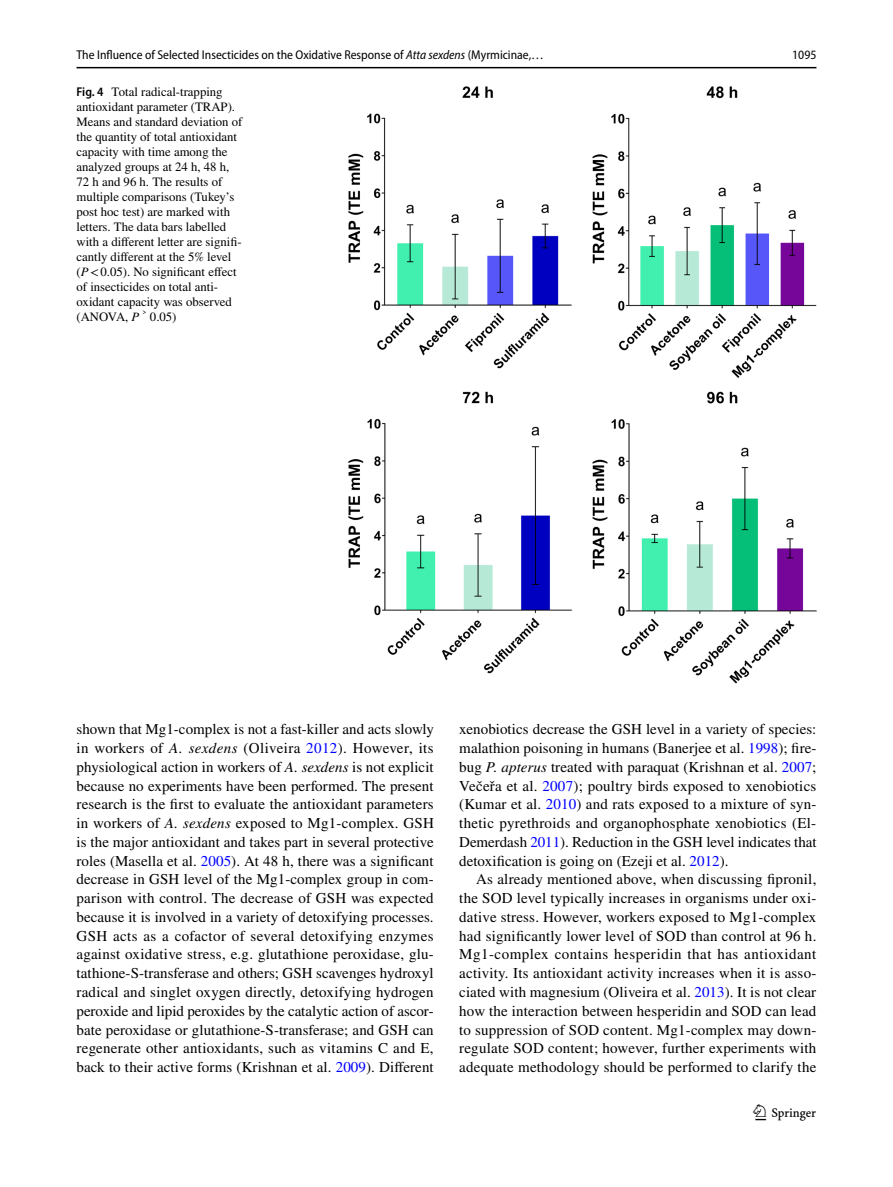
<style>
.page{position:relative;width:893px;height:1187px;background:#fff}
.page>*{position:absolute;margin:0;border:0;box-sizing:border-box;transform-origin:0 0}
.t1{font:22.5px "Springnew Regular 2";color:#000}
.t2{font:15px/18.8px "STIX";letter-spacing:.005em;color:#000;text-align:justify}
.t3{font:12.75px/15px "STIX";color:#000}
.t4{font:12.75px "Myriad Pro Semi Cn 3";color:#000}
.t5{font:semi-condensed 12.75px "Myriad Pro";color:#000}
.s1{font-family:"Myriad Pro";font-style:italic;font-stretch:semi-condensed}
.s2{font-family:"Myriad Pro";font-weight:600;font-stretch:semi-condensed}
.s3{font-style:italic}
.s4{font-family:"Code 2000"}
.s5{color:#00f}
</style>
<div class="page">
<hr style="left:77px;top:67px;width:739px;height:1px;background:#000">
<img style="left:349px;top:87px;width:467px;height:596px">
<p class="t4" style="left:77px;top:48px;width:469px">The Influence of Selected Insecticides on the Oxidative Response of <span class="s1">Atta sexdens</span> (Myrmicinae,…</p>
<p class="t5" style="left:792px;top:48px;width:26px">1095</p>
<p class="t3" style="left:77px;top:85px;width:167px"><span class="s2">Fig. 4</span> Total radical-trapping antioxidant parameter (TRAP).<br>Means and standard deviation of the quantity of total antioxidant capacity with time among the analyzed groups at 24 h, 48 h,<br>72 h and 96 h. The results of multiple comparisons (Tukey’s post hoc test) are marked with letters. The data bars labelled with a different letter are signifi&shy;cantly different at the 5% level (<span class="s3">P</span>&lt;0.05). No significant effect of insecticides on total anti&shy;oxidant capacity was observed (ANOVA, <span class="s3">P</span> <span class="s4">˃</span> 0.05)</p>
<p class="t2" style="left:77px;top:721px;width:359px">shown that Mg1-complex is not a fast-killer and acts slowly in workers of <span class="s3">A. sexdens</span> (Oliveira <span class="s5">2012</span>). However, its physiological action in workers of <span class="s3">A. sexdens</span> is not explicit because no experiments have been performed. The present research is the first to evaluate the antioxidant parameters in workers of <span class="s3">A. sexdens</span> exposed to Mg1-complex. GSH is the major antioxidant and takes part in several protective roles (Masella et al. <span class="s5">2005</span>). At 48 h, there was a significant decrease in GSH level of the Mg1-complex group in com&shy;parison with control. The decrease of GSH was expected because it is involved in a variety of detoxifying processes.<br>GSH acts as a cofactor of several detoxifying enzymes against oxidative stress, e.g. glutathione peroxidase, glu&shy;tathione-S-transferase and others; GSH scavenges hydroxyl radical and singlet oxygen directly, detoxifying hydrogen peroxide and lipid peroxides by the catalytic action of ascor&shy;bate peroxidase or glutathione-S-transferase; and GSH can regenerate other antioxidants, such as vitamins C and E, back to their active forms (Krishnan et al. <span class="s5">2009</span>). Different</p>
<p class="t2" style="left:459px;top:721px;width:359px">xenobiotics decrease the GSH level in a variety of species: malathion poisoning in humans (Banerjee et al. <span class="s5">1998</span>); fire&shy;bug <span class="s3">P. apterus</span> treated with paraquat (Krishnan et al. <span class="s5">2007</span>; Večeřa et al. <span class="s5">2007</span>); poultry birds exposed to xenobiotics (Kumar et al. <span class="s5">2010</span>) and rats exposed to a mixture of syn&shy;thetic pyrethroids and organophosphate xenobiotics (El-Demerdash <span class="s5">2011</span>). Reduction in the GSH level indicates that detoxification is going on (Ezeji et al. <span class="s5">2012</span>).</p>
<p class="t2" style="left:459px;top:871px;width:359px;text-indent:17px">As already mentioned above, when discussing fipronil, the SOD level typically increases in organisms under oxi&shy;dative stress. However, workers exposed to Mg1-complex had significantly lower level of SOD than control at 96 h.<br>Mg1-complex contains hesperidin that has antioxidant activity. Its antioxidant activity increases when it is asso&shy;ciated with magnesium (Oliveira et al. <span class="s5">2013</span>). It is not clear how the interaction between hesperidin and SOD can lead to suppression of SOD content. Mg1-complex may down&shy;regulate SOD content; however, further experiments with adequate methodology should be performed to clarify the</p>
<h1 class="t1" style="left:755px;top:1104px;width:62px">1 3</h1>
</div>
